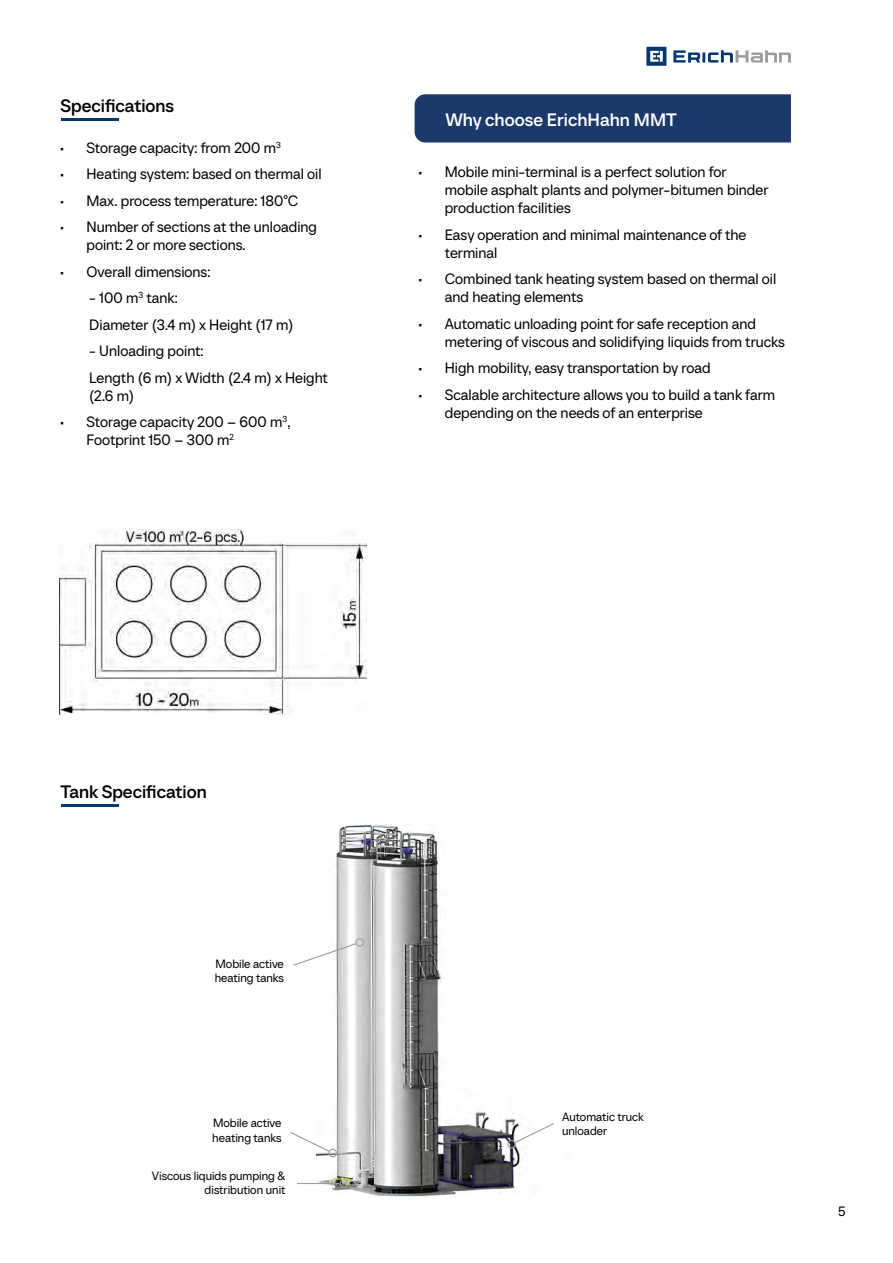
<style>
.page{position:relative;width:893px;height:1263px;background:#fff}
.page>*{position:absolute;margin:0;border:0;box-sizing:border-box;transform-origin:0 0}
.t1{font:500 18px "TT Neoris Trial";color:#000}
.t2{font:500 18px "TT Neoris Trial";color:#fff}
.t3{font:15px/18px "TT Neoris Trial";color:#000}
.t4{font:13.5px "TT Neoris Trial";color:#000}
.t5{font:12px/14.4px "TT Neoris Trial";color:#000}
</style>
<div class="page">
<svg style="left:646px;top:47px;width:20px;height:19px"></svg>
<svg style="left:673px;top:50px;width:118px;height:13px"></svg>
<div style="left:415px;top:94px;width:376px;height:48px;background:#1c3a69"></div>
<hr style="left:61px;top:118px;width:58px;height:3px;background:#003770">
<hr style="left:61px;top:804px;width:58px;height:3px;background:#003770">
<img style="left:317px;top:825px;width:206px;height:372px">
<svg style="left:293px;top:938px;width:71px;height:29px"></svg>
<svg style="left:290px;top:1131px;width:49px;height:27px"></svg>
<hr style="left:297px;top:1183px;width:43px;height:1px;background:#9d9d9c">
<div style="left:340px;top:1179px;width:8px;height:9px;border:1px solid #9d9d9c;border-radius:50%"></div>
<svg style="left:506px;top:1122px;width:48px;height:27px"></svg>
<img style="left:60px;top:529px;width:307px;height:185px">
<p class="t1" style="left:61px;top:94px;width:115px">Specifications</p>
<p class="t3" style="left:60px;top:138px;width:223px">• Storage capacity: from 200 m<sup>3</sup></p>
<p class="t3" style="left:60px;top:164px;width:264px">• Heating system: based on thermal oil</p>
<p class="t3" style="left:60px;top:191px;width:240px">• Max. process temperature: 180°C</p>
<p class="t3" style="left:87px;top:217px;width:232px;text-indent:-27px">• Number of sections at the unloading point: 2 or more sections.</p>
<p class="t3" style="left:60px;top:262px;width:152px">• Overall dimensions:</p>
<p class="t3" style="left:89px;top:284px;width:206px;line-height:26.5px">- 100 m<sup>3</sup> tank:<br>Diameter (3.4 m) x Height (17 m)</p>
<p class="t3" style="left:89px;top:337px;width:240px;line-height:26.5px">- Unloading point:<br>Length (6 m) x Width (2.4 m) x Height</p>
<p class="t3" style="left:89px;top:386px;width:46px">(2.6 m)</p>
<p class="t3" style="left:87px;top:412px;width:205px;text-indent:-27px">• Storage capacity 200 – 600 m<sup>3</sup>,<br>Footprint 150 – 300 m<sup>2</sup></p>
<p class="t2" style="left:445px;top:108px;width:233px">Why choose ErichHahn MMT</p>
<p class="t3" style="left:445px;top:163px;width:325px;text-indent:-27px">• Mobile mini-terminal is a perfect solution for mobile asphalt plants and polymer-bitumen binder production facilities</p>
<p class="t3" style="left:445px;top:225px;width:303px;text-indent:-27px">• Easy operation and minimal maintenance of the terminal</p>
<p class="t3" style="left:445px;top:270px;width:333px;text-indent:-27px">• Combined tank heating system based on thermal oil and heating elements</p>
<p class="t3" style="left:445px;top:314px;width:342px;text-indent:-27px">• Automatic unloading point for safe reception and metering of viscous and solidifying liquids from trucks</p>
<p class="t3" style="left:418px;top:359px;width:294px">• High mobility, easy transportation by road</p>
<p class="t3" style="left:445px;top:385px;width:332px;text-indent:-27px">• Scalable architecture allows you to build a tank farm depending on the needs of an enterprise</p>
<p class="t1" style="left:61px;top:780px;width:148px">Tank Specification</p>
<p class="t5" style="left:215px;top:956px;width:71px">Mobile active heating tanks</p>
<p class="t5" style="left:212px;top:1115px;width:71px">Mobile active heating tanks</p>
<p class="t5" style="left:152px;top:1168px;width:135px;text-align:right">Viscous liquids pumping &amp; distribution unit</p>
<p class="t5" style="left:562px;top:1109px;width:83px">Automatic truck unloader</p>
<p class="t4" style="left:838px;top:1202px;width:9px">5</p>
</div>
